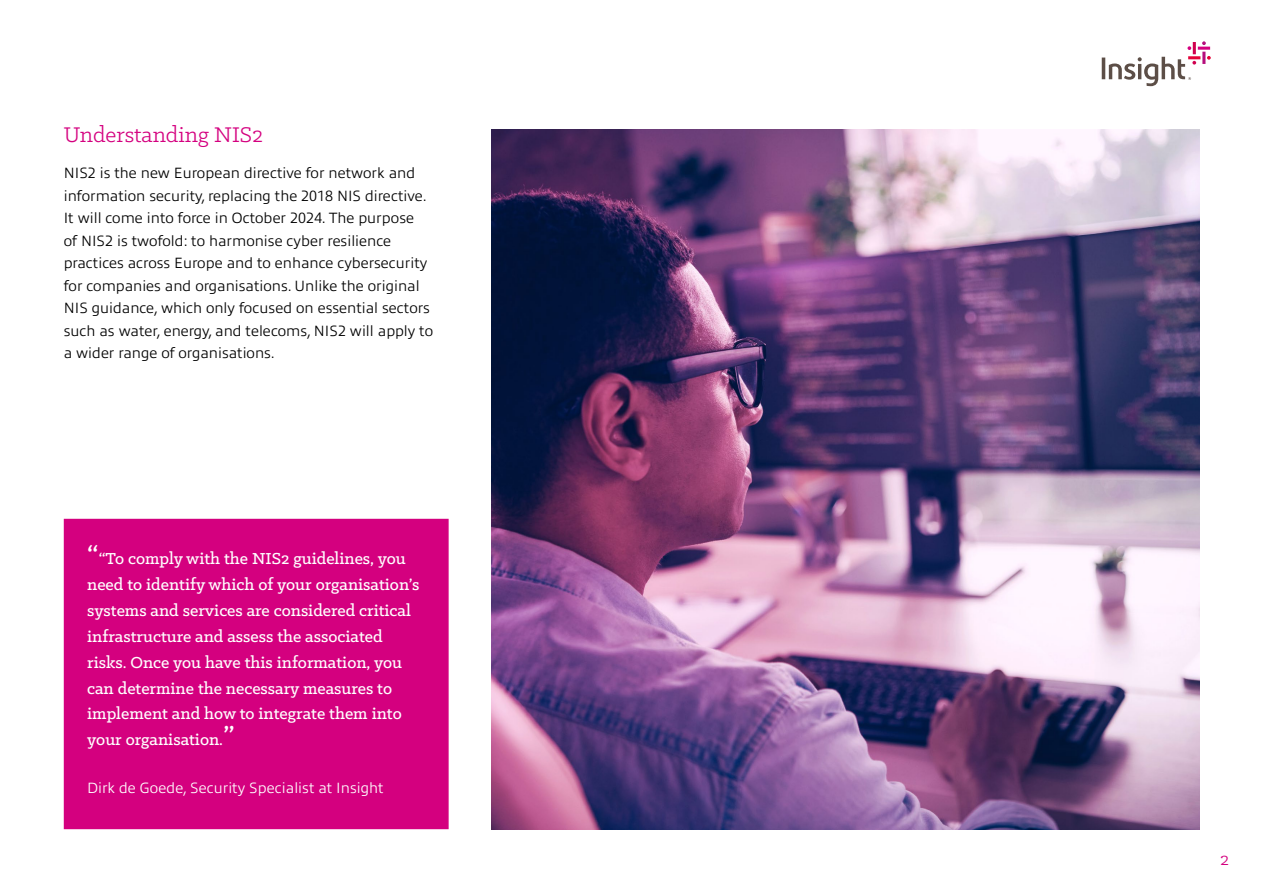
<style>
.page{position:relative;width:1263px;height:893px;background:#fff}
.page>*{position:absolute;margin:0;border:0;box-sizing:border-box;transform-origin:0 0}
.t1{font:24px "Klinic Slab";color:#d4007f}
.t2{font:19.5px "Klinic Slab";color:#d4007f}
.t3{font:500 18px/26px "Klinic Slab";color:#fff}
.t4{font:300 15px/22.5px "Allumi Pro";color:#000}
.t5{font:300 15px "Allumi Pro";color:#fff}
.s1{font-size:30px}
</style>
<div class="page">
<img style="left:491px;top:130px;width:708px;height:699px">
<svg style="left:1102px;top:41px;width:109px;height:45px"></svg>
<div style="left:64px;top:519px;width:385px;height:310px;background:#d4007f"></div>
<h1 class="t1" style="left:64px;top:119px;width:201px">Understanding NIS2</h1>
<p class="t4" style="left:64px;top:161px;width:371px">NIS2 is the new European directive for network and information security, replacing the 2018 NIS directive.<br>It will come into force in October 2024. The purpose<br>of NIS2 is twofold: to harmonise cyber resilience practices across Europe and to enhance cybersecurity for companies and organisations. Unlike the original NIS guidance, which only focused on essential sectors such as water, energy, and telecoms, NIS2 will apply to a wider range of organisations.</p>
<p class="t3" style="left:87px;top:545px;width:334px"><span class="s1">“</span>“To comply with the NIS2 guidelines, you need to identify which of your organisation’s systems and services are considered critical infrastructure and assess the associated risks. Once you have this information, you can determine the necessary measures to implement and how to integrate them into your organisation.<span class="s1">”</span></p>
<p class="t5" style="left:87px;top:777px;width:298px">Dirk de Goede, Security Specialist at Insight</p>
<h2 class="t2" style="left:1220px;top:847px;width:10px">2</h2>
</div>
